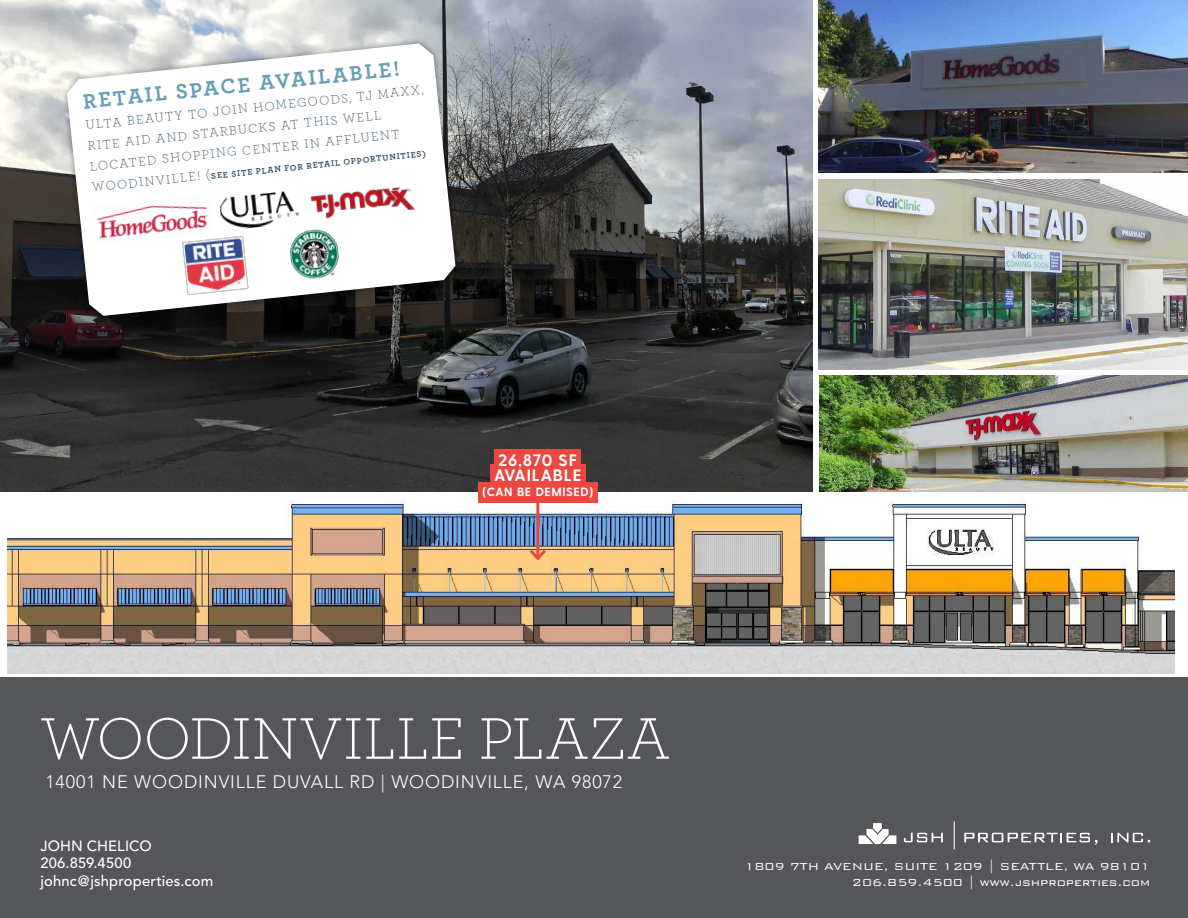
<style>
.page{position:relative;width:1188px;height:918px;background:#fff}
.page>*{position:absolute;margin:0;border:0;box-sizing:border-box;transform-origin:0 0}
.t1{font:300 61.5px "Archer";color:#fff}
.t2{font:700 21.9px "Archer";color:#679fb4}
.t3{font:300 18px "Avenir";letter-spacing:.05em;color:#fff}
.t4{font:700 16.5px/15px "Greycliff CF";letter-spacing:.05em;color:#fff}
.t5{font:500 14.7px/17.7px "Avenir";letter-spacing:.01em;color:#fff}
.t6{font:300 13.5px/16.2px "Bank Gothic BT";color:#fff;text-align:right}
.t7{font:300 13.05px/20.7px "Archer";color:#38546a}
.t8{font:700 12px "Greycliff CF";letter-spacing:.05em;color:#fff}
.t9{font:700 8.7px "Archer";color:#38546a}
.s1{font-weight:300;font-size:13.05px}
</style>
<div class="page">
<div style="left:0;top:677px;width:1188px;height:241px;background:#55565a"></div>
<svg style="left:859px;top:823px;width:37px;height:21px"></svg>
<svg style="left:954px;top:822px;width:1px;height:27px"></svg>
<svg style="left:904px;top:833px;width:39px;height:9px"></svg>
<svg style="left:964px;top:833px;width:133px;height:12px"></svg>
<svg style="left:1111px;top:833px;width:39px;height:9px"></svg>
<img style="left:0;top:0;width:812px;height:492px">
<img style="left:819px;top:0;width:369px;height:173px">
<img style="left:819px;top:180px;width:369px;height:189px">
<img style="left:820px;top:376px;width:368px;height:116px">
<div style="left:61px;top:37px;width:400px;height:285px;background:#000;opacity:.4"></div>
<svg style="left:67px;top:43px;width:388px;height:273px"></svg>
<img style="left:93px;top:194px;width:120px;height:51px">
<img style="left:286px;top:226px;width:58px;height:57px">
<img style="left:219px;top:190px;width:81px;height:41px">
<img style="left:309px;top:184px;width:109px;height:37px">
<img style="left:181px;top:232px;width:70px;height:70px">
<img style="left:8px;top:501px;width:1166px;height:172px">
<hr style="left:536px;top:492px;width:3px;height:66px;background:#ec4841">
<svg style="left:527px;top:546px;width:22px;height:17px"></svg>
<div style="left:495px;top:449px;width:86px;height:25px;background:#ec4841"></div>
<div style="left:490px;top:464px;width:95px;height:25px;background:#ec4841"></div>
<div style="left:478px;top:482px;width:120px;height:21px;background:#ec4841"></div>
<h2 class="t2" style="left:81px;top:84px;width:319px;rotate:-6deg">RETAIL SPACE AVAILABLE!</h2>
<p class="t7" style="left:85px;top:114px;width:341px;rotate:-6deg">ULTA BEAUTY TO JOIN HOMEGOODS, TJ MAXX,<br>RITE AID AND STARBUCKS AT THIS WELL<br>LOCATED SHOPPING CENTER IN AFFLUENT</p>
<p class="t9" style="left:92px;top:182px;width:337px;rotate:-6deg"><span class="s1">WOODINVILLE! (</span>SEE SITE PLAN FOR RETAIL OPPORTUNITIES)</p>
<p class="t4" style="left:494px;top:453px;width:89px">26,870 SF<br>AVAILABLE</p>
<p class="t8" style="left:482px;top:485px;width:113px">(CAN BE DEMISED)</p>
<h1 class="t1" style="left:40px;top:698px;width:631px">WOODINVILLE PLAZA</h1>
<h3 class="t3" style="left:45px;top:771px;width:578px">14001 NE WOODINVILLE DUVALL RD | WOODINVILLE, WA 98072</h3>
<p class="t5" style="left:40px;top:837px;width:174px">JOHN CHELICO<br>206.859.4500 johnc@jshproperties.com</p>
<p class="t6" style="left:744px;top:858px;width:407px">1809 7TH AVENUE, SUITE 1209 | SEATTLE, WA 98101<br>206.859.4500 | www.jshproperties.com</p>
</div>
